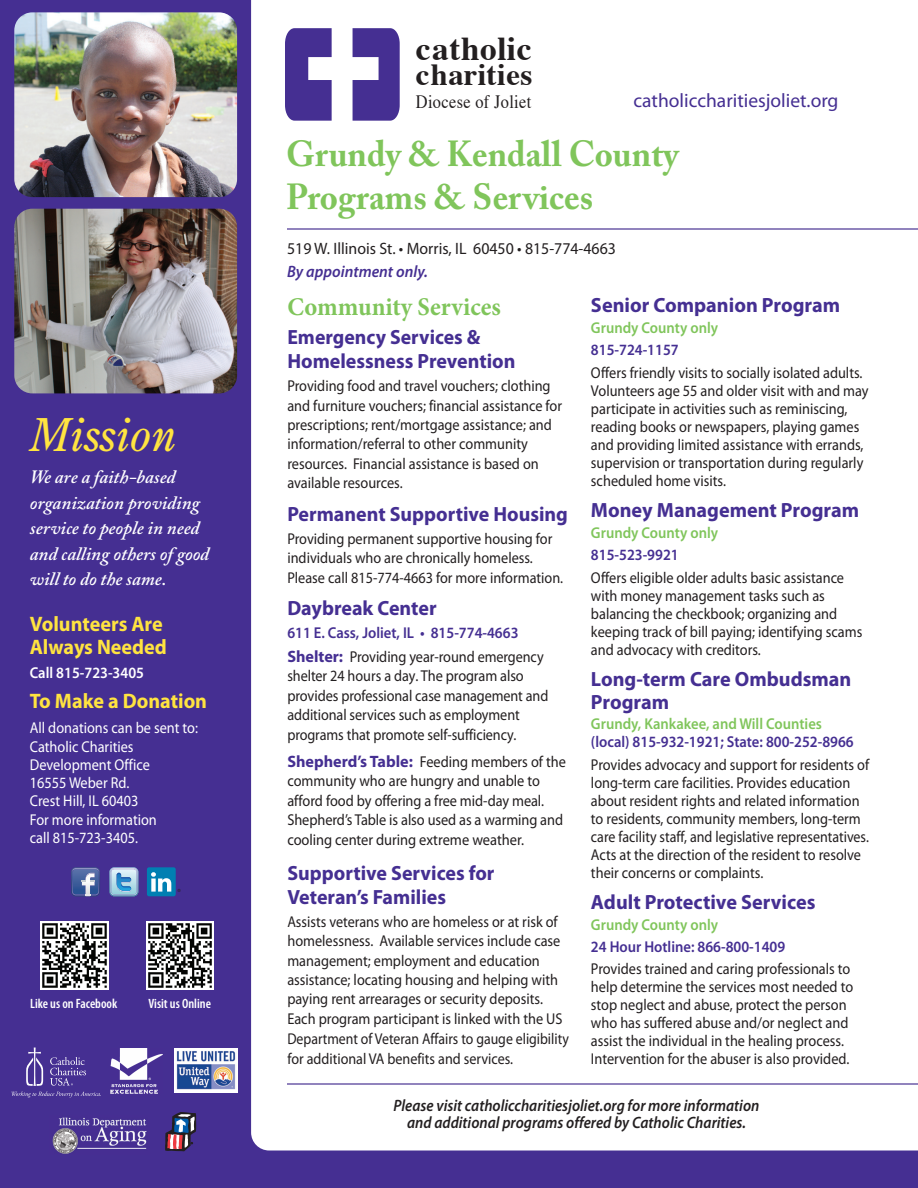
<style>
.page{position:relative;width:918px;height:1188px;background:#452f92}
.page>*{position:absolute;margin:0;border:0;box-sizing:border-box;transform-origin:0 0}
.t1{font:italic 45px "Century Old Style";color:#ffe440}
.t2{font:700 36px/43.2px "Adobe Caslon Pro";color:#80c55b;scale:.96 1}
.t3{font:700 33.3px "Times";letter-spacing:.02em;color:#231f20}
.t4{font:700 30.6px "Times";letter-spacing:.02em;color:#231f20}
.t5{font:700 25.5px "Minion Pro";color:#80c55b;scale:.96 1}
.t6{font:700 21px/23.2px "Myriad Pro";color:#ffe440;scale:.96 1}
.t7{font:700 20.7px/23.9px "Myriad Pro";color:#452f92}
.t8{font:700 20.7px/23.9px "Myriad Pro";color:#452f92;scale:.96 1}
.t9{font:19.5px "Myriad Pro";color:#452f92}
.t10{font:18.9px "Times";letter-spacing:.02em;color:#231f20;scale:.87 1}
.t11{font:italic 600 18.75px/25.5px "Adobe Caslon Pro";color:#fff}
.t12{font:italic 600 16.5px/17.5px "Myriad Pro";color:#231f20;text-align:center;scale:.91 1}
.t13{font:16.5px "Myriad Pro";color:#231f20;scale:.96 1}
.t14{font:italic 600 16.5px "Myriad Pro";color:#452f92;scale:.96 1}
.t15{font:15.75px/18px "Myriad Pro";color:#231f20;scale:.91 1}
.t16{font:15.75px/19.4px "Myriad Pro";color:#231f20;scale:.9 1}
.t17{font:600 15.75px/24px "Myriad Pro";color:#452f92;scale:.93 1}
.t18{font:15.75px/18.5px "Myriad Pro";color:#fff;scale:.91 1}
.t19{font:600 15.75px "Myriad Pro";color:#80c55b;scale:.93 1}
.t20{font:600 15.75px "Myriad Pro";color:#fff;scale:.93 1}
.t21{font:15.6px/19.4px "Myriad Pro";color:#231f20;scale:.91 1}
.t22{font:15.6px/20.2px "Myriad Pro";color:#231f20;scale:.88 1}
.t23{font:600 condensed 13.5px "Myriad Pro";color:#fff}
.s1{font-weight:700;font-size:16.5px}
.s2{font-weight:400;color:#231f20}
.s3{font-weight:700;font-size:16.5px;color:#452f92}
</style>
<div class="page">
<div style="left:251px;top:0;width:667px;height:1150px;background:#fff"></div>
<hr style="left:287px;top:228px;width:631px;height:2px;background:#9183bd">
<hr style="left:287px;top:1083px;width:631px;height:2px;background:#9183bd">
<img style="left:14px;top:209px;width:223px;height:184px">
<img style="left:14px;top:12px;width:223px;height:185px">
<img style="left:174px;top:1049px;width:64px;height:43px">
<svg style="left:11px;top:1048px;width:90px;height:50px"></svg>
<img style="left:110px;top:1049px;width:53px;height:44px">
<img style="left:52px;top:1117px;width:95px;height:37px">
<svg style="left:165px;top:1112px;width:31px;height:39px"></svg>
<svg style="left:71px;top:867px;width:29px;height:29px"></svg>
<img style="left:72px;top:868px;width:24px;height:5px">
<svg style="left:109px;top:867px;width:29px;height:29px"></svg>
<div style="left:147px;top:867px;width:29px;height:29px;background:#007fb2;border-radius:2px"></div>
<svg style="left:151px;top:872px;width:20px;height:20px"></svg>
<svg style="left:177px;top:889px;width:4px;height:3px"></svg>
<img style="left:41px;top:922px;width:67px;height:67px">
<img style="left:146px;top:922px;width:68px;height:67px">
<svg style="left:353px;top:28px;width:47px;height:93px"></svg>
<svg style="left:285px;top:28px;width:47px;height:93px"></svg>
<h1 class="t1" style="left:30px;top:407px;width:148px">Mission</h1>
<p class="t11" style="left:30px;top:464px;width:181px">We are a faith-based organization providing service to people in need and calling others of good will to do the same.</p>
<h3 class="t6" style="left:30px;top:611px;width:144px">Volunteers Are<br>Always Needed</h3>
<p class="t20" style="left:30px;top:662px;width:124px">Call 815-723-3405</p>
<h3 class="t6" style="left:30px;top:688px;width:186px">To Make a Donation</h3>
<p class="t18" style="left:30px;top:718px;width:186px">All donations can be sent to:<br>Catholic Charities<br>Development Office<br>16555 Weber Rd.<br>Crest Hill, IL 60403<br>For more information<br>call 815-723-3405.</p>
<p class="t23" style="left:30px;top:997px;width:89px">Like us on Facebook</p>
<p class="t23" style="left:149px;top:997px;width:64px">Visit us Online</p>
<h3 class="t3" style="left:416px;top:17px;width:117px">catholic</h3>
<h3 class="t4" style="left:416px;top:45px;width:118px">charities</h3>
<p class="t10" style="left:416px;top:84px;width:134px">Diocese of Joliet</p>
<p class="t9" style="left:634px;top:88px;width:206px">catholiccharitiesjoliet.org</p>
<h2 class="t2" style="left:286px;top:132px;width:411px">Grundy &amp; Kendall County<br>Programs &amp; Services</h2>
<p class="t13" style="left:287px;top:238px;width:344px">519 W. Illinois St. • Morris, IL 60450 • 815-774-4663</p>
<p class="t14" style="left:287px;top:261px;width:148px">By appointment only.</p>
<h3 class="t5" style="left:287px;top:289px;width:224px">Community Services</h3>
<h3 class="t8" style="left:287px;top:325px;width:239px">Emergency Services &amp;<br>Homelessness Prevention</h3>
<p class="t15" style="left:287px;top:376px;width:303px;line-height:19.4px">Providing food and travel vouchers; clothing and furniture vouchers; financial assistance for prescriptions; rent/mortgage assistance; and information/referral to other community resources. Financial assistance is based on available resources.</p>
<h3 class="t7" style="left:287px;top:501px;width:282px">Permanent Supportive Housing</h3>
<p class="t21" style="left:287px;top:529px;width:305px">Providing permanent supportive housing for individuals who are chronically homeless.<br>Please call 815-774-4663 for more information.</p>
<h3 class="t7" style="left:287px;top:596px;width:151px">Daybreak Center</h3>
<p class="t17" style="left:287px;top:620px;width:277px">611 E. Cass, Joliet, IL • 815-774-4663<br><span class="s1">Shelter:</span> <span class="s2">Providing year-round emergency</span></p>
<p class="t16" style="left:287px;top:666px;width:292px">shelter 24 hours a day. The program also provides professional case management and additional services such as employment programs that promote self-sufficiency.</p>
<p class="t15" style="left:287px;top:752px;width:308px;line-height:19.6px"><span class="s3">Shepherd’s Table:</span> Feeding members of the community who are hungry and unable to afford food by offering a free mid-day meal.<br>Shepherd’s Table is also used as a warming and cooling center during extreme weather.</p>
<h3 class="t7" style="left:287px;top:860px;width:209px">Supportive Services for<br>Veteran’s Families</h3>
<p class="t16" style="left:287px;top:912px;width:307px">Assists veterans who are homeless or at risk of homelessness. Available services include case management; employment and education assistance; locating housing and helping with paying rent arrearages or security deposits.<br>Each program participant is linked with the US</p>
<p class="t22" style="left:287px;top:1028px;width:321px">Department of Veteran Affairs to gauge eligibility for additional VA benefits and services.</p>
<h3 class="t7" style="left:591px;top:292px;width:251px">Senior Companion Program</h3>
<p class="t19" style="left:591px;top:318px;width:138px">Grundy County only</p>
<p class="t17" style="left:591px;top:337px;width:96px">815-724-1157</p>
<p class="t15" style="left:591px;top:363px;width:307px">Offers friendly visits to socially isolated adults.<br>Volunteers age 55 and older visit with and may participate in activities such as reminiscing, reading books or newspapers, playing games and providing limited assistance with errands, supervision or transportation during regularly scheduled home visits.</p>
<h3 class="t7" style="left:591px;top:498px;width:270px">Money Management Program</h3>
<p class="t19" style="left:591px;top:523px;width:138px">Grundy County only</p>
<p class="t17" style="left:591px;top:542px;width:96px">815-523-9921</p>
<p class="t15" style="left:591px;top:568px;width:300px">Offers eligible older adults basic assistance with money management tasks such as balancing the checkbook; organizing and keeping track of bill paying; identifying scams and advocacy with creditors.</p>
<h3 class="t7" style="left:591px;top:667px;width:262px;line-height:22.5px">Long-term Care Ombudsman<br>Program</h3>
<p class="t19" style="left:591px;top:714px;width:250px">Grundy, Kankakee, and Will Counties</p>
<p class="t17" style="left:591px;top:729px;width:284px">(local) 815-932-1921; State: 800-252-8966</p>
<p class="t15" style="left:591px;top:755px;width:307px">Provides advocacy and support for residents of long-term care facilities. Provides education about resident rights and related information to residents, community members, long-term care facility staff, and legislative representatives.<br>Acts at the direction of the resident to resolve their concerns or complaints.</p>
<h3 class="t7" style="left:591px;top:889px;width:226px">Adult Protective Services</h3>
<p class="t19" style="left:591px;top:914px;width:138px">Grundy County only</p>
<p class="t17" style="left:591px;top:934px;width:210px">24 Hour Hotline: 866-800-1409</p>
<p class="t15" style="left:591px;top:960px;width:290px">Provides trained and caring professionals to help determine the services most needed to stop neglect and abuse, protect the person who has suffered abuse and/or neglect and assist the individual in the healing process.<br>Intervention for the abuser is also provided.</p>
<p class="t12" style="left:394px;top:1096px;width:404px">Please visit catholiccharitiesjoliet.org for more information and additional programs offered by Catholic Charities.</p>
</div>
